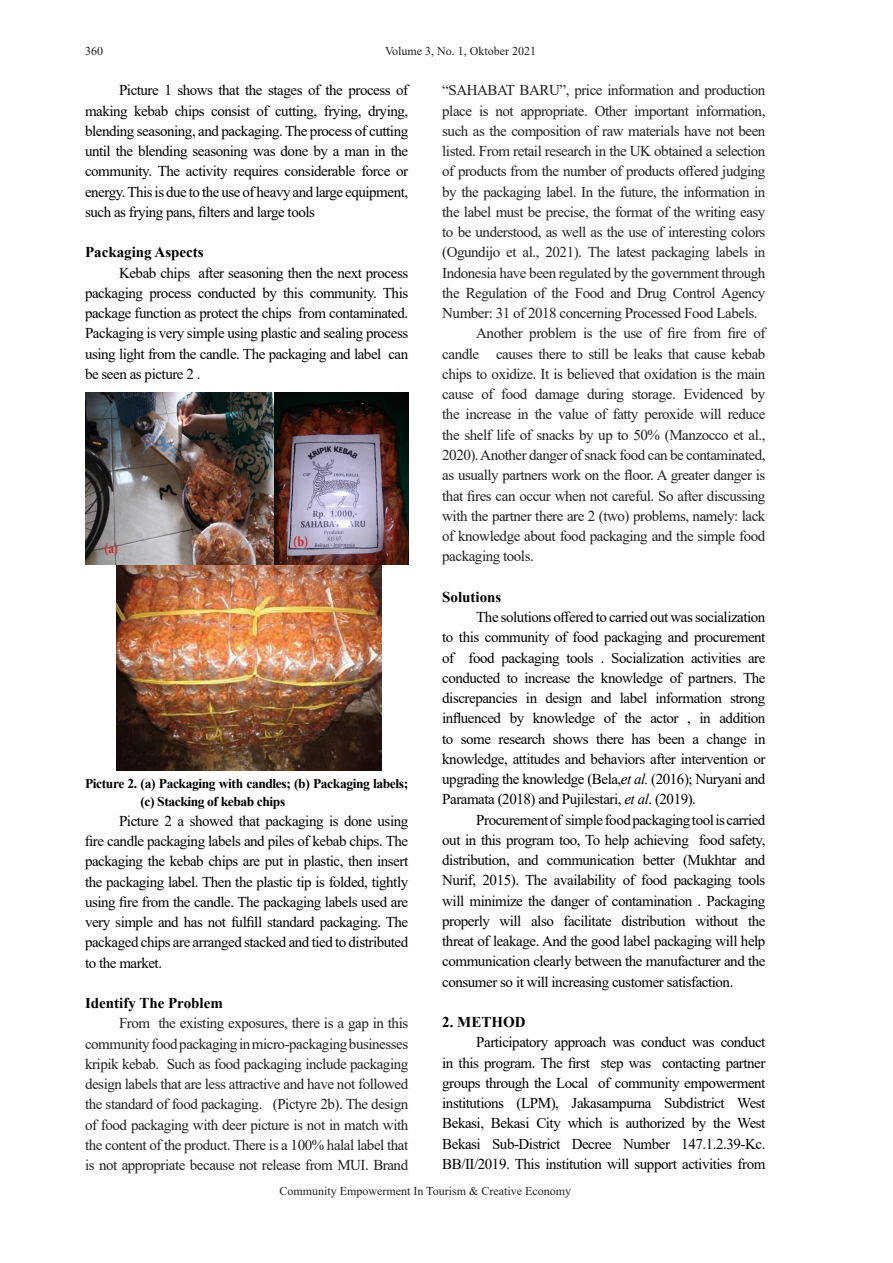
<style>
.page{position:relative;width:893px;height:1263px;background:#fff}
.page>*{position:absolute;margin:0;border:0;box-sizing:border-box;transform-origin:0 0}
.t1{font:15px/20.2px "Times New Roman";letter-spacing:-.03em;color:#000;text-align:justify}
.t2{font:15px/20.2px "Times New Roman";letter-spacing:-.03em;color:#231f20;text-align:justify}
.Heading_3{font:700 15px "Times New Roman";color:#000}
.t3{font:700 13.95px "Minion Pro";color:#d1232a;scale:.89 1}
.t4{font:700 13.5px/18px "Times New Roman";letter-spacing:-.03em;color:#000}
.t5{font:12px "Times New Roman";color:#231f20}
.s1{font-style:italic}
</style>
<div class="page">
<img style="left:117px;top:564px;width:265px;height:206px">
<img style="left:85px;top:393px;width:323px;height:171px">
<p class="t5" style="left:85px;top:43px;width:19px">360</p>
<p class="t5" style="left:385px;top:43px;width:153px">Volume 3, No. 1, Oktober 2021</p>
<p class="t2" style="left:442px;top:80px;width:325px">“SAHABAT BARU”, price information and production place is not appropriate. Other important information, such as the composition of raw materials have not been listed. From retail research in the UK obtained a selection of products from the number of products offered judging by the packaging label. In the future, the information in the label must be precise, the format of the writing easy to be understood, as well as the use of interesting colors (Ogundijo et al., 2021). The latest packaging labels in Indonesia have been regulated by the government through the Regulation of the Food and Drug Control Agency Number: 31 of 2018 concerning Processed Food Labels.</p>
<p class="t2" style="left:442px;top:323px;width:325px;text-indent:34px">Another problem is the use of fire from fire of candle causes there to still be leaks that cause kebab chips to oxidize. It is believed that oxidation is the main cause of food damage during storage. Evidenced by the increase in the value of fatty peroxide will reduce the shelf life of snacks by up to 50% (Manzocco et al., 2020).Another danger of snack food can be contaminated, as usually partners work on the floor. A greater danger is that fires can occur when not careful. So after discussing with the partner there are 2 (two) problems, namely: lack of knowledge about food packaging and the simple food packaging tools.</p>
<p class="Heading_3" style="left:442px;top:586px;width:61px">Solutions</p>
<p class="t1" style="left:442px;top:606px;width:325px;text-indent:34px">The solutions offered to carried out was socialization to this community of food packaging and procurement of food packaging tools . Socialization activities are conducted to increase the knowledge of partners. The discrepancies in design and label information strong influenced by knowledge of the actor , in addition to some research shows there has been a change in knowledge, attitudes and behaviors after intervention or upgrading the knowledge (Bela,<span class="s1">et al.</span> (2016); Nuryani and Paramata (2018) and Pujilestari, <span class="s1">et al</span>. (2019).</p>
<p class="t1" style="left:442px;top:809px;width:325px;text-indent:34px">Procurement of simple food packaging tool is carried out in this program too, To help achieving food safety, distribution, and communication better (Mukhtar and Nurif, 2015). The availability of food packaging tools will minimize the danger of contamination . Packaging properly will also facilitate distribution without the threat of leakage. And the good label packaging will help communication clearly between the manufacturer and the consumer so it will increasing customer satisfaction.</p>
<p class="Heading_3" style="left:442px;top:1011px;width:85px">2. METHOD</p>
<p class="t1" style="left:442px;top:1032px;width:325px;text-indent:34px">Participatory approach was conduct was conduct in this program. The first step was contacting partner groups through the Local of community empowerment institutions (LPM), Jakasampurna Subdistrict West Bekasi, Bekasi City which is authorized by the West Bekasi Sub-District Decree Number 147.1.2.39-Kc.<br>BB/II/2019. This institution will support activities from</p>
<p class="t1" style="left:85px;top:80px;width:325px;text-indent:34px">Picture 1 shows that the stages of the process of making kebab chips consist of cutting, frying, drying, blending seasoning, and packaging. The process of cutting until the blending seasoning was done by a man in the community. The activity requires considerable force or energy.This is due to the use of heavy and large equipment, such as frying pans, filters and large tools</p>
<p class="Heading_3" style="left:85px;top:241px;width:120px">Packaging Aspects</p>
<p class="t1" style="left:85px;top:262px;width:325px;text-indent:34px">Kebab chips after seasoning then the next process packaging process conducted by this community. This package function as protect the chips from contaminated.<br>Packaging is very simple using plastic and sealing process using light from the candle. The packaging and label can be seen as picture 2 .</p>
<p class="t3" style="left:293px;top:531px;width:19px">(b)</p>
<p class="t3" style="left:104px;top:539px;width:18px">(a)</p>
<p class="t3" style="left:141px;top:573px;width:17px">(c)</p>
<p class="t4" style="left:141px;top:774px;width:269px;text-indent:-56px">Picture 2. (a) Packaging with candles; (b) Packaging labels; (c) Stacking of kebab chips</p>
<p class="t1" style="left:85px;top:810px;width:325px;text-indent:34px">Picture 2 a showed that packaging is done using fire candle packaging labels and piles of kebab chips. The packaging the kebab chips are put in plastic, then insert the packaging label. Then the plastic tip is folded, tightly using fire from the candle. The packaging labels used are very simple and has not fulfill standard packaging. The packaged chips are arranged stacked and tied to distributed to the market.</p>
<p class="Heading_3" style="left:85px;top:992px;width:139px">Identify The Problem</p>
<p class="t2" style="left:85px;top:1013px;width:325px;text-indent:34px">From the existing exposures, there is a gap in this community food packaging in micro-packaging businesses kripik kebab. Such as food packaging include packaging design labels that are less attractive and have not followed the standard of food packaging. (Pictyre 2b). The design of food packaging with deer picture is not in match with the content of the product. There is a 100% halal label that is not appropriate because not release from MUI. Brand</p>
<p class="t5" style="left:279px;top:1182px;width:293px">Community Empowerment In Tourism &amp; Creative Economy</p>
</div>
